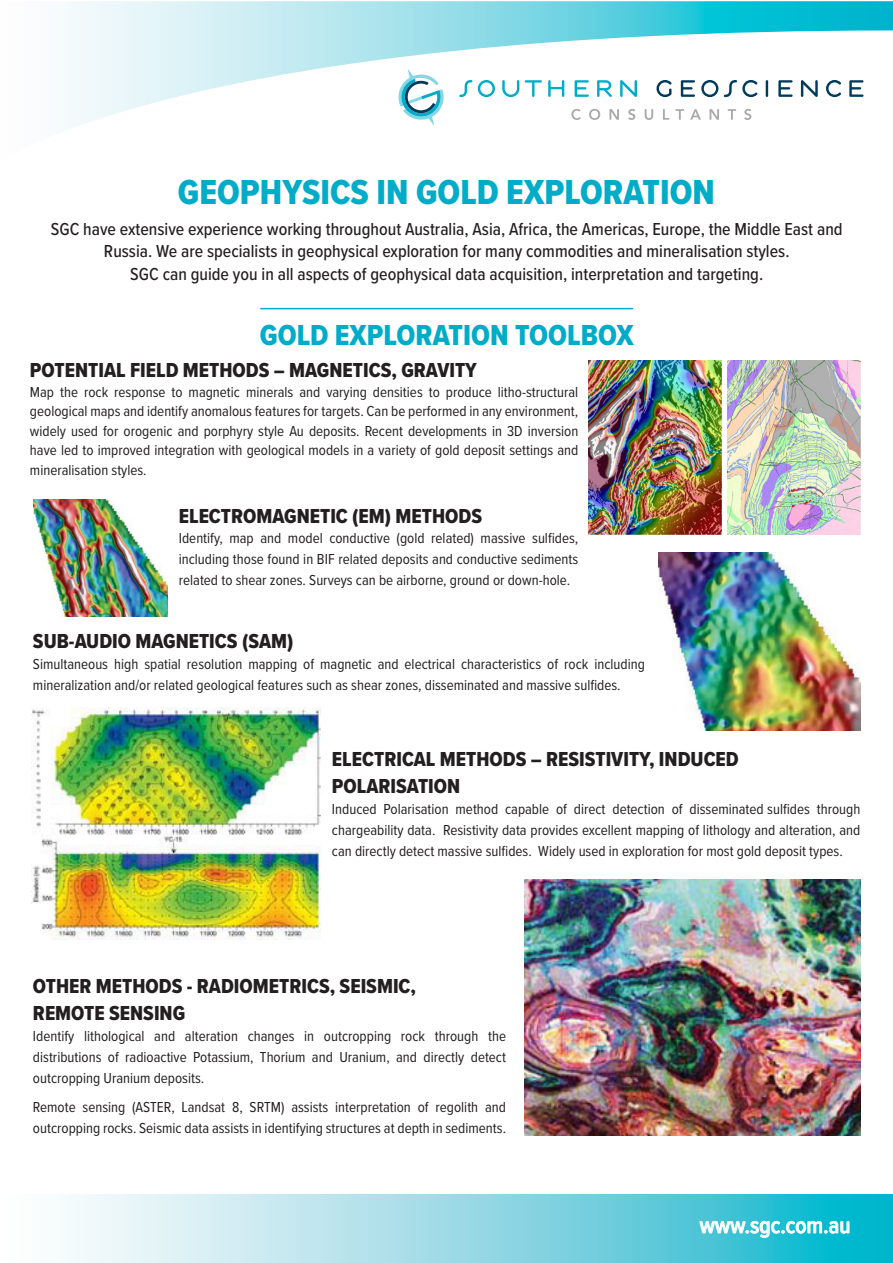
<style>
.page{position:relative;width:893px;height:1263px;background:#fff}
.page>*{position:absolute;margin:0;border:0;box-sizing:border-box;transform-origin:0 0}
.t1{font:36px "Proxima Nova Cond Extrabld";color:#00acc8}
.t2{font:30px "Proxima Nova Cond Extrabld";color:#00acc8}
.t3{font:500 23.4px "Proxima Nova Cond";color:#fff}
.t4{font:21px/27px "Proxima Nova Cond Extrabld";color:#231f20}
.t5{font:500 18px/22.5px "Proxima Nova Cond";color:#231f20;text-align:center}
.t6{font:15px/21px "Proxima Nova Cond";color:#231f20;text-align:justify}
</style>
<div class="page">
<svg style="left:70px;top:1px;width:823px;height:127px"></svg>
<svg style="left:67px;top:1195px;width:826px;height:68px"></svg>
<svg style="left:399px;top:69px;width:47px;height:57px"></svg>
<svg style="left:571px;top:109px;width:10px;height:11px"></svg>
<svg style="left:589px;top:109px;width:11px;height:11px"></svg>
<svg style="left:609px;top:109px;width:10px;height:11px"></svg>
<svg style="left:628px;top:109px;width:7px;height:11px"></svg>
<svg style="left:645px;top:109px;width:8px;height:11px"></svg>
<svg style="left:663px;top:109px;width:6px;height:11px"></svg>
<svg style="left:676px;top:109px;width:8px;height:11px"></svg>
<svg style="left:690px;top:109px;width:11px;height:11px"></svg>
<svg style="left:709px;top:109px;width:10px;height:11px"></svg>
<svg style="left:728px;top:109px;width:8px;height:11px"></svg>
<svg style="left:744px;top:109px;width:7px;height:11px"></svg>
<svg style="left:459px;top:80px;width:13px;height:17px"></svg>
<svg style="left:478px;top:80px;width:17px;height:17px"></svg>
<svg style="left:502px;top:80px;width:17px;height:17px"></svg>
<svg style="left:525px;top:80px;width:17px;height:17px"></svg>
<svg style="left:548px;top:80px;width:16px;height:17px"></svg>
<svg style="left:575px;top:80px;width:14px;height:17px"></svg>
<svg style="left:597px;top:80px;width:15px;height:17px"></svg>
<svg style="left:620px;top:80px;width:17px;height:17px"></svg>
<svg style="left:656px;top:80px;width:16px;height:17px"></svg>
<svg style="left:681px;top:80px;width:14px;height:17px"></svg>
<svg style="left:701px;top:80px;width:17px;height:17px"></svg>
<svg style="left:724px;top:80px;width:33px;height:17px"></svg>
<svg style="left:766px;top:80px;width:2px;height:17px"></svg>
<svg style="left:778px;top:80px;width:15px;height:17px"></svg>
<svg style="left:801px;top:80px;width:17px;height:17px"></svg>
<svg style="left:826px;top:80px;width:15px;height:17px"></svg>
<svg style="left:849px;top:80px;width:14px;height:17px"></svg>
<svg style="left:699px;top:1221px;width:150px;height:17px"></svg>
<img style="left:588px;top:361px;width:133px;height:174px">
<img style="left:727px;top:361px;width:133px;height:174px">
<img style="left:658px;top:553px;width:202px;height:177px">
<hr style="left:260px;top:308px;width:373px;height:1px;background:#00acc8">
<img style="left:34px;top:500px;width:133px;height:116px">
<img style="left:32px;top:708px;width:289px;height:231px">
<img style="left:524px;top:880px;width:336px;height:255px">
<p class="t1" style="left:178px;top:165px;width:539px">GEOPHYSICS IN GOLD EXPLORATION</p>
<p class="t5" style="left:51px;top:217px;width:793px">SGC have extensive experience working throughout Australia, Asia, Africa, the Americas, Europe, the Middle East and<br>Russia. We are specialists in geophysical exploration for many commodities and mineralisation styles.<br>SGC can guide you in all aspects of geophysical data acquisition, interpretation and targeting.</p>
<p class="t2" style="left:260px;top:312px;width:376px">GOLD EXPLORATION TOOLBOX</p>
<p class="t4" style="left:30px;top:356px;width:448px">POTENTIAL FIELD METHODS – MAGNETICS, GRAVITY</p>
<p class="t6" style="left:30px;top:381px;width:550px;line-height:19.5px">Map the rock response to magnetic minerals and varying densities to produce litho-structural geological maps and identify anomalous features for targets. Can be performed in any environment, widely used for orogenic and porphyry style Au deposits. Recent developments in 3D inversion have led to improved integration with geological models in a variety of gold deposit settings and mineralisation styles.</p>
<p class="t4" style="left:179px;top:502px;width:305px">ELECTROMAGNETIC (EM) METHODS</p>
<p class="t6" style="left:179px;top:527px;width:401px">Identify, map and model conductive (gold related) massive sulfides, including those found in BIF related deposits and conductive sediments related to shear zones. Surveys can be airborne, ground or down-hole.</p>
<p class="t4" style="left:33px;top:627px;width:262px">SUB-AUDIO MAGNETICS (SAM)</p>
<p class="t6" style="left:33px;top:653px;width:613px">Simultaneous high spatial resolution mapping of magnetic and electrical characteristics of rock including mineralization and/or related geological features such as shear zones, disseminated and massive sulfides.</p>
<p class="t4" style="left:332px;top:745px;width:408px">ELECTRICAL METHODS – RESISTIVITY, INDUCED<br>POLARISATION</p>
<p class="t6" style="left:332px;top:798px;width:530px">Induced Polarisation method capable of direct detection of disseminated sulfides through chargeability data. Resistivity data provides excellent mapping of lithology and alteration, and can directly detect massive sulfides. Widely used in exploration for most gold deposit types.</p>
<p class="t4" style="left:33px;top:972px;width:385px">OTHER METHODS - RADIOMETRICS, SEISMIC,<br>REMOTE SENSING</p>
<p class="t6" style="left:33px;top:1024px;width:475px">Identify lithological and alteration changes in outcropping rock through the distributions of radioactive Potassium, Thorium and Uranium, and directly detect outcropping Uranium deposits.</p>
<p class="t6" style="left:33px;top:1096px;width:475px">Remote sensing (ASTER, Landsat 8, SRTM) assists interpretation of regolith and outcropping rocks. Seismic data assists in identifying structures at depth in sediments.</p>
<h3 class="t3" style="left:700px;top:1208px;width:152px">www.sgc.com.au</h3>
</div>
